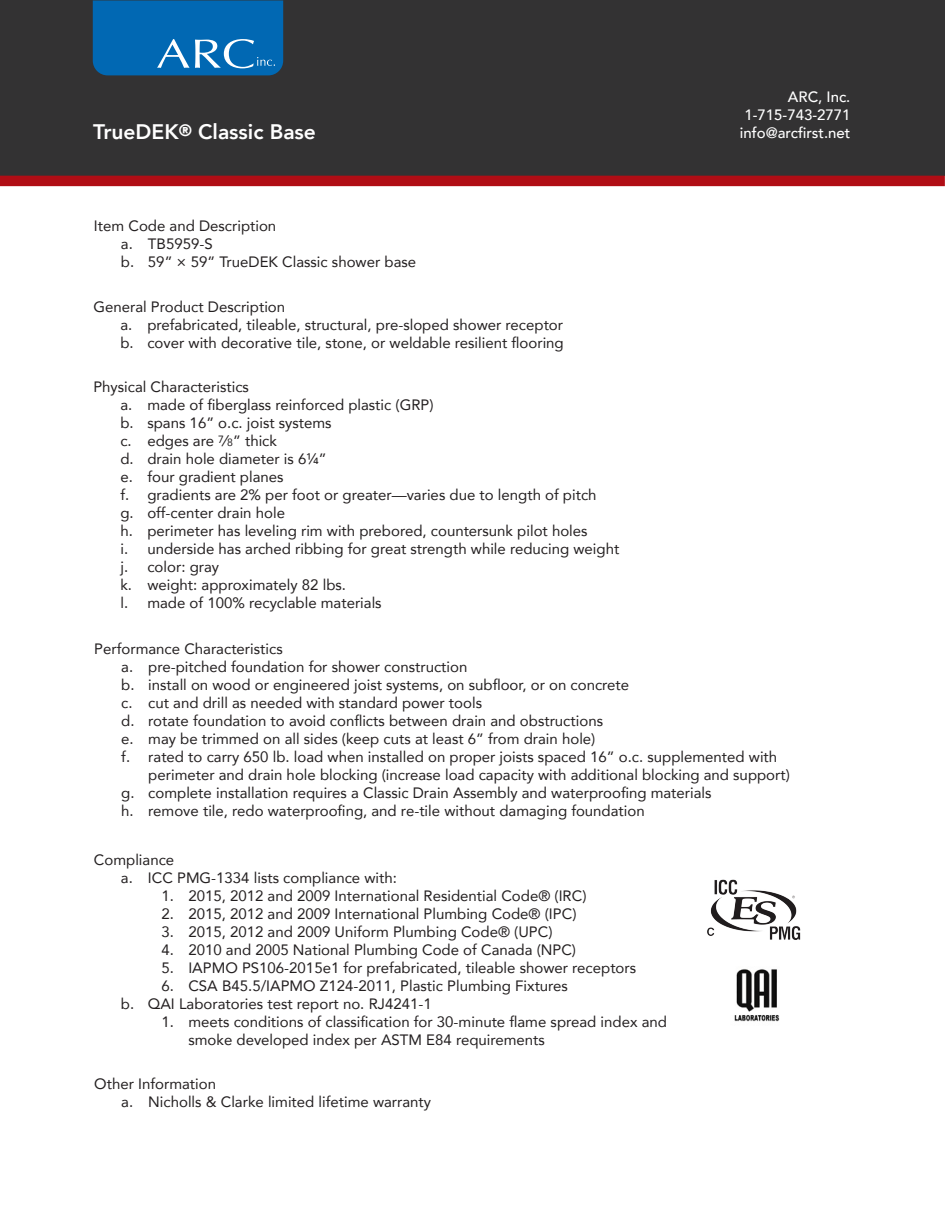
<style>
.page{position:relative;width:945px;height:1215px;background:#fff}
.page>*{position:absolute;margin:0;border:0;box-sizing:border-box;transform-origin:0 0}
.t1{font:800 21px "Avenir";color:#fff}
.t2{font:15px/18px "Avenir";color:#231f20}
.t3{font:500 15px/18px "Avenir";color:#fff;text-align:right}
.s1{font-size:16.5px}
.s2{font-size:10.5px}
</style>
<div class="page">
<img style="left:707px;top:879px;width:94px;height:61px">
<img style="left:734px;top:969px;width:46px;height:53px">
<div style="left:0;top:0;width:945px;height:176px;background:#333233"></div>
<div style="left:0;top:176px;width:945px;height:10px;background:#b00d15"></div>
<svg style="left:93px;top:0;width:190px;height:75px;background:#0e6fb5"></svg>
<h1 class="t1" style="left:93px;top:115px;width:224px">TrueDEK<span class="s1">®</span> Classic Base</h1>
<p class="t2" style="left:121px;top:217px;width:297px;text-indent:-27px">Item Code and Description<br>a. TB5959-S<br>b. 59” × 59” TrueDEK Classic shower base</p>
<p class="t2" style="left:120px;top:297px;width:445px;text-indent:-27px">General Product Description<br>a. prefabricated, tileable, structural, pre-sloped shower receptor b. cover with decorative tile, stone, or weldable resilient flooring</p>
<p class="t3" style="left:740px;top:87px;width:112px">ARC, Inc.<br>1-715-743-2771 info@arcfirst.net</p>
<p class="t2" style="left:120px;top:378px;width:500px;text-indent:-27px">Physical Characteristics<br>a. made of fiberglass reinforced plastic (GRP)<br>b. spans 16” o.c. joist systems<br>c. edges are <sup>7</sup>⁄<span class="s2">8</span>” thick<br>d. drain hole diameter is 6¼”<br>e. four gradient planes<br>f. gradients are 2% per foot or greater—varies due to length of pitch<br>g. off-center drain hole<br>h. perimeter has leveling rim with prebored, countersunk pilot holes<br>i. underside has arched ribbing for great strength while reducing weight j. color: gray<br>k. weight: approximately 82 lbs.<br>l. made of 100% recyclable materials</p>
<p class="t2" style="left:94px;top:640px;width:190px">Performance Characteristics</p>
<p class="t2" style="left:121px;top:658px;width:348px">a. pre-pitched foundation for shower construction</p>
<p class="t2" style="left:121px;top:676px;width:509px">b. install on wood or engineered joist systems, on subfloor, or on concrete</p>
<p class="t2" style="left:121px;top:694px;width:362px">c. cut and drill as needed with standard power tools</p>
<p class="t2" style="left:121px;top:712px;width:483px">d. rotate foundation to avoid conflicts between drain and obstructions</p>
<p class="t2" style="left:121px;top:730px;width:476px">e. may be trimmed on all sides (keep cuts at least 6” from drain hole)</p>
<p class="t2" style="left:121px;top:748px;width:657px">f. rated to carry 650 lb. load when installed on proper joists spaced 16” o.c. supplemented with</p>
<p class="t2" style="left:148px;top:766px;width:643px">perimeter and drain hole blocking (increase load capacity with additional blocking and support)</p>
<p class="t2" style="left:121px;top:784px;width:592px">g. complete installation requires a Classic Drain Assembly and waterproofing materials</p>
<p class="t2" style="left:121px;top:802px;width:525px">h. remove tile, redo waterproofing, and re-tile without damaging foundation</p>
<p class="t2" style="left:121px;top:850px;width:278px;text-indent:-27px">Compliance<br>a. ICC PMG-1334 lists compliance with:</p>
<p class="t2" style="left:161px;top:886px;width:427px">1. 2015, 2012 and 2009 International Residential Code® (IRC)</p>
<p class="t2" style="left:161px;top:904px;width:417px">2. 2015, 2012 and 2009 International Plumbing Code® (IPC)</p>
<p class="t2" style="left:161px;top:922px;width:393px">3. 2015, 2012 and 2009 Uniform Plumbing Code® (UPC)</p>
<p class="t2" style="left:161px;top:940px;width:416px">4. 2010 and 2005 National Plumbing Code of Canada (NPC)</p>
<p class="t2" style="left:161px;top:958px;width:476px">5. IAPMO PS106-2015e1 for prefabricated, tileable shower receptors</p>
<p class="t2" style="left:121px;top:976px;width:449px;text-indent:40px">6. CSA B45.5/IAPMO Z124-2011, Plastic Plumbing Fixtures b. QAI Laboratories test report no. RJ4241-1</p>
<p class="t2" style="left:188px;top:1012px;width:480px;text-indent:-27px">1. meets conditions of classification for 30-minute flame spread index and smoke developed index per ASTM E84 requirements</p>
<p class="t2" style="left:121px;top:1074px;width:311px;text-indent:-27px">Other Information<br>a. Nicholls &amp; Clarke limited lifetime warranty</p>
</div>
